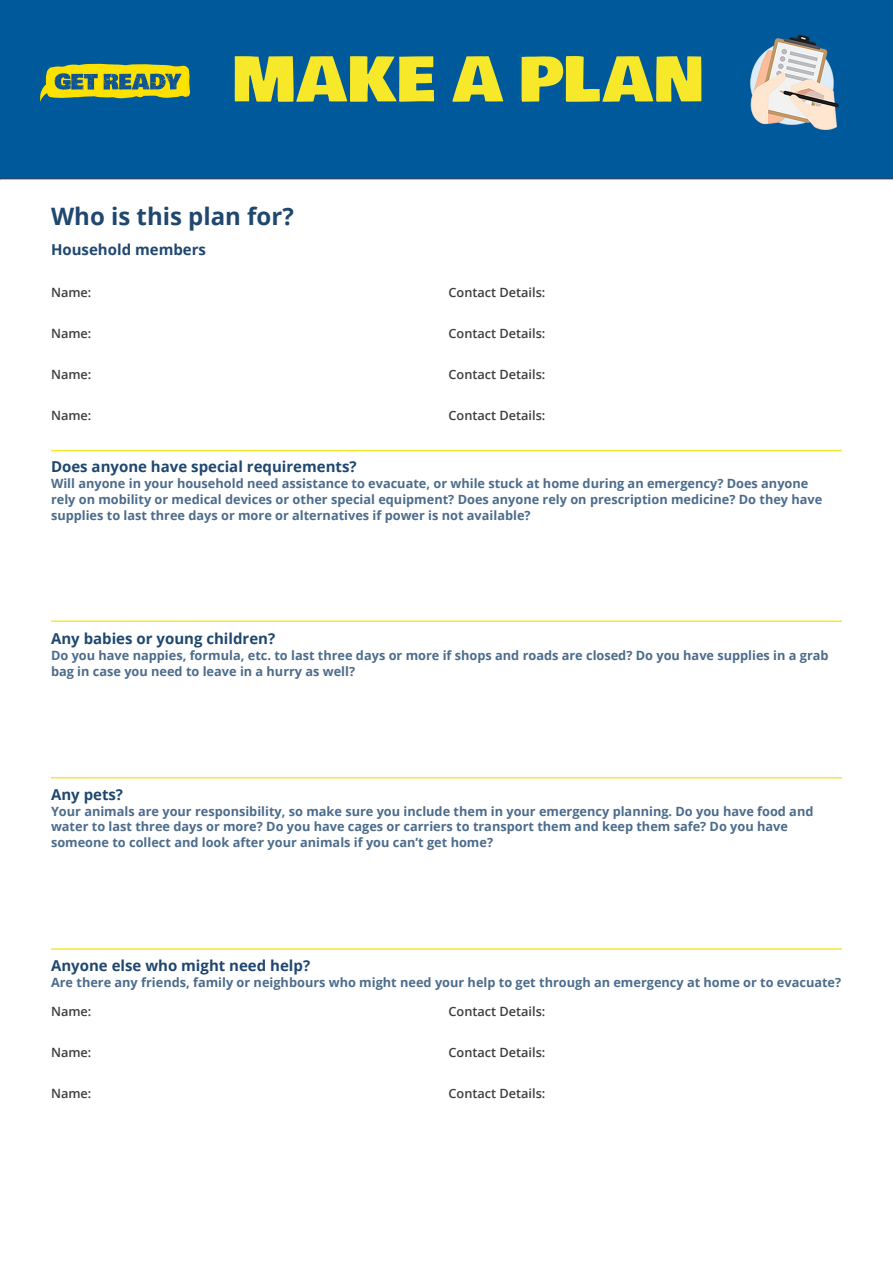
<style>
.page{position:relative;width:893px;height:1263px;background:#fff}
.page>*{position:absolute;margin:0;border:0;box-sizing:border-box;transform-origin:0 0}
.t1{font:52.5px "Bowlby One NZ Regular";color:#f7e829}
.t2{font:700 24px "Open Sans";color:#1f476f}
.t3{font:700 15px "Open Sans";color:#1f476f}
.t4{font:700 12.75px/15.8px "Open Sans";color:#4c6c8c}
.Body{font:600 12.75px "Open Sans";color:#3e3e3f}
</style>
<div class="page">
<div style="left:0;top:0;width:893px;height:179px;background:#00599b"></div>
<svg style="left:40px;top:64px;width:150px;height:38px;background:#95a63f"></svg>
<img style="left:741px;top:32px;width:102px;height:102px">
<hr style="left:51px;top:450px;width:791px;height:1px;background:#f7e829">
<hr style="left:51px;top:620px;width:791px;height:2px;background:#f7e829">
<hr style="left:51px;top:777px;width:791px;height:1px;background:#f7e829">
<hr style="left:51px;top:948px;width:791px;height:2px;background:#f7e829">
<h1 class="t1" style="left:235px;top:35px;width:471px">MAKE A PLAN</h1>
<h1 class="t2" style="left:51px;top:199px;width:244px">Who is this plan for?</h1>
<h2 class="t3" style="left:51px;top:239px;width:156px">Household members</h2>
<p class="Body" style="left:51px;top:283px;width:42px">Name:</p>
<p class="Body" style="left:448px;top:283px;width:98px">Contact Details:</p>
<p class="Body" style="left:51px;top:324px;width:42px">Name:</p>
<p class="Body" style="left:448px;top:324px;width:98px">Contact Details:</p>
<p class="Body" style="left:51px;top:366px;width:42px">Name:</p>
<p class="Body" style="left:448px;top:366px;width:98px">Contact Details:</p>
<p class="Body" style="left:51px;top:407px;width:42px">Name:</p>
<p class="Body" style="left:448px;top:407px;width:98px">Contact Details:</p>
<h2 class="t3" style="left:51px;top:456px;width:307px">Does anyone have special requirements?</h2>
<h3 class="t4" style="left:51px;top:475px;width:773px">Will anyone in your household need assistance to evacuate, or while stuck at home during an emergency? Does anyone rely on mobility or medical devices or other special equipment? Does anyone rely on prescription medicine? Do they have supplies to last three days or more or alternatives if power is not available?</h3>
<h2 class="t3" style="left:51px;top:628px;width:226px">Any babies or young children?</h2>
<h3 class="t4" style="left:51px;top:647px;width:779px">Do you have nappies, formula, etc. to last three days or more if shops and roads are closed? Do you have supplies in a grab bag in case you need to leave in a hurry as well?</h3>
<h2 class="t3" style="left:51px;top:784px;width:74px">Any pets?</h2>
<h3 class="t4" style="left:51px;top:803px;width:764px">Your animals are your responsibility, so make sure you include them in your emergency planning. Do you have food and water to last three days or more? Do you have cages or carriers to transport them and keep them safe? Do you have someone to collect and look after your animals if you can’t get home?</h3>
<h2 class="t3" style="left:51px;top:955px;width:261px">Anyone else who might need help?</h2>
<h3 class="t4" style="left:51px;top:974px;width:792px">Are there any friends, family or neighbours who might need your help to get through an emergency at home or to evacuate?</h3>
<p class="Body" style="left:51px;top:1002px;width:42px">Name:</p>
<p class="Body" style="left:448px;top:1002px;width:98px">Contact Details:</p>
<p class="Body" style="left:51px;top:1043px;width:42px">Name:</p>
<p class="Body" style="left:448px;top:1043px;width:98px">Contact Details:</p>
<p class="Body" style="left:51px;top:1085px;width:42px">Name:</p>
<p class="Body" style="left:448px;top:1085px;width:98px">Contact Details:</p>
</div>
